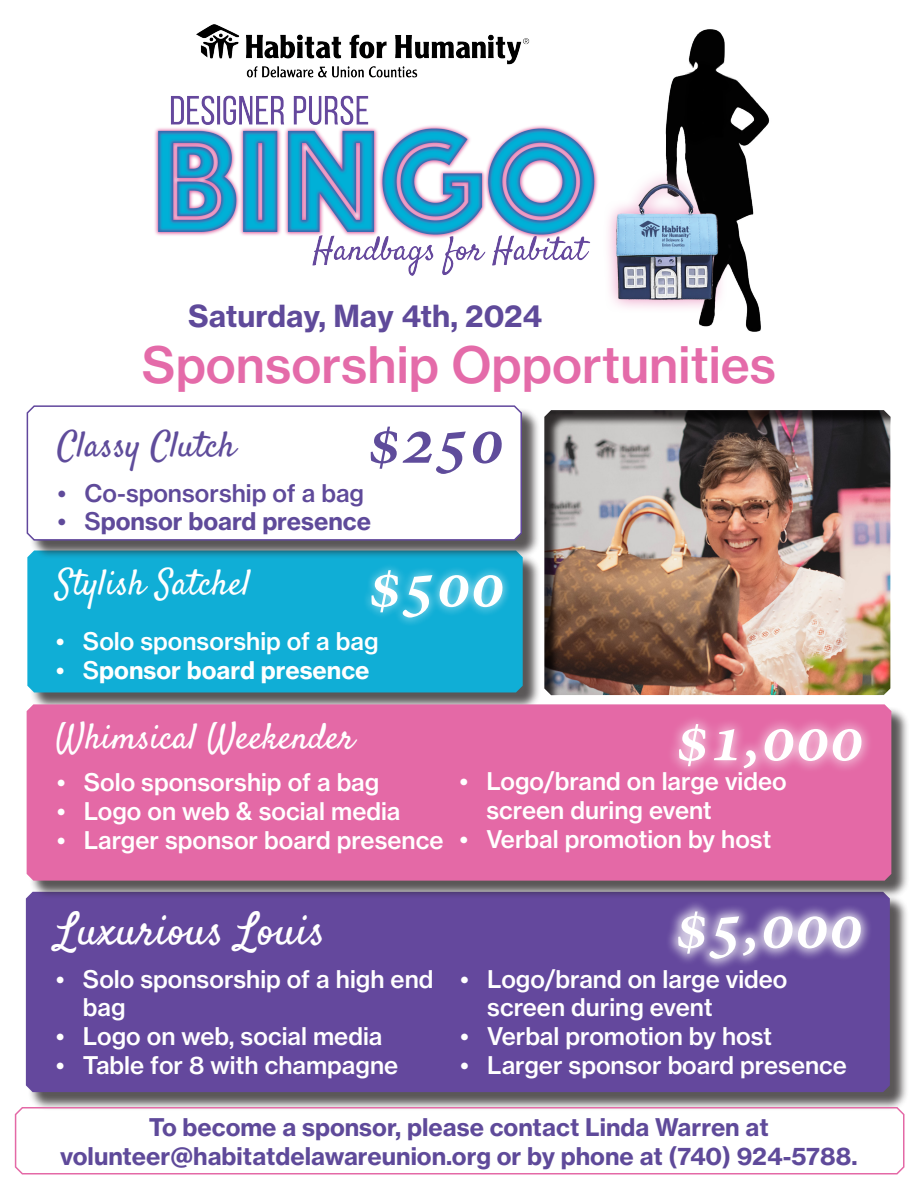
<style>
.page{position:relative;width:918px;height:1188px;background:#fff}
.page>*{position:absolute;margin:0;border:0;box-sizing:border-box;transform-origin:0 0}
.t1{font:italic 700 67.5px "Adobe Hebrew";color:#fff}
.t2{font:italic 700 67.5px "Adobe Hebrew";color:#5f4c9b}
.t3{font:49.5px "N Haas Grotesk TX Pro 65 Md";color:#e46ba9}
.t4{font:45px "Satisfy";color:#fff}
.t5{font:36px "Satisfy";color:#fff}
.t6{font:36px "Satisfy";color:#5f4c9b}
.t7{font:30px "N Haas Grotesk TX Pro 75 Bd";color:#5f4a9a}
.t8{font:24px/28.8px "N Haas Grotesk TX Pro 65 Md";color:#fff}
.t9{font:24px "N Haas Grotesk TX Pro 75 Bd";color:#5f4a9a}
.t10{font:24px "N Haas Grotesk TX Pro 75 Bd";color:#fff}
.t11{font:24px "N Haas Grotesk TX Pro 65 Md";color:#5f4a9a}
.s1{font-family:"N Haas Grotesk TX Pro 65 Md"}
</style>
<div class="page">
<img style="left:154px;top:24px;width:616px;height:308px">
<div style="left:30px;top:553px;width:512px;height:158px;background:#231f20;opacity:.75"></div>
<div style="left:27px;top:555px;width:496px;height:137px;background:#10aed6"></div>
<div style="left:362px;top:561px;width:149px;height:66px;background:#fff;opacity:.75"></div>
<div style="left:29px;top:408px;width:512px;height:151px;background:#231f20;opacity:.75"></div>
<svg style="left:26px;top:405px;width:497px;height:136px"></svg>
<div style="left:45px;top:417px;width:206px;height:66px;background:#fff"></div>
<div style="left:28px;top:894px;width:880px;height:217px;background:#231f20;opacity:.75"></div>
<div style="left:26px;top:894px;width:864px;height:198px;background:#64489d"></div>
<div style="left:665px;top:899px;width:209px;height:72px;background:#fff;opacity:.75"></div>
<div style="left:29px;top:707px;width:881px;height:192px;background:#231f20;opacity:.75"></div>
<div style="left:27px;top:704px;width:864px;height:177px;background:#e469a6"></div>
<div style="left:666px;top:712px;width:208px;height:68px;background:#fff;opacity:.75"></div>
<div style="left:542px;top:410px;width:349px;height:286px;background:#231f20;opacity:.88"></div>
<svg style="left:14px;top:1106px;width:891px;height:69px"></svg>
<p class="t7" style="left:188px;top:297px;width:355px">Saturday, May 4th, 2024</p>
<p class="t3" style="left:142px;top:334px;width:636px">Sponsorship Opportunities</p>
<p class="t6" style="left:57px;top:423px;width:180px">Classy Clutch</p>
<p class="t2" style="left:367px;top:400px;width:138px">$250</p>
<p class="t11" style="left:57px;top:478px;width:308px">• Co-sponsorship of a bag</p>
<p class="t9" style="left:57px;top:507px;width:315px"><span class="s1">• S</span>ponsor board presence</p>
<p class="t5" style="left:56px;top:561px;width:196px">Stylish Satchel</p>
<p class="t1" style="left:368px;top:543px;width:138px">$500</p>
<p class="t8" style="left:56px;top:627px;width:324px">• Solo sponsorship of a bag</p>
<p class="t10" style="left:56px;top:655px;width:315px"><span class="s1">• S</span>ponsor board presence</p>
<p class="t5" style="left:56px;top:715px;width:300px">Whimsical Weekender</p>
<p class="t1" style="left:676px;top:697px;width:189px">$1,000</p>
<p class="t8" style="left:57px;top:768px;width:324px">• Solo sponsorship of a bag</p>
<p class="t8" style="left:57px;top:797px;width:345px">• Logo on web &amp; social media</p>
<p class="t8" style="left:57px;top:825px;width:388px">• Larger sponsor board presence</p>
<p class="t8" style="left:486px;top:767px;width:302px;text-indent:-27px">• Logo/brand on large video screen during event</p>
<p class="t8" style="left:459px;top:825px;width:313px">• Verbal promotion by host</p>
<p class="t4" style="left:56px;top:902px;width:271px">Luxurious Louis</p>
<p class="t1" style="left:675px;top:885px;width:189px">$5,000</p>
<p class="t8" style="left:83px;top:964px;width:352px;text-indent:-27px">• Solo sponsorship of a high end bag</p>
<p class="t8" style="left:56px;top:1022px;width:328px">• Logo on web, social media</p>
<p class="t8" style="left:56px;top:1051px;width:344px">• Table for 8 with champagne</p>
<p class="t8" style="left:487px;top:964px;width:302px;text-indent:-27px">• Logo/brand on large video screen during event</p>
<p class="t8" style="left:460px;top:1022px;width:313px">• Verbal promotion by host</p>
<p class="t8" style="left:460px;top:1051px;width:388px">• Larger sponsor board presence</p>
<p class="t9" style="left:149px;top:1112px;width:621px">To become a sponsor, please contact Linda Warren at</p>
<p class="t9" style="left:60px;top:1141px;width:799px">volunteer@habitatdelawareunion.org or by phone at (740) 924-5788.</p>
</div>
